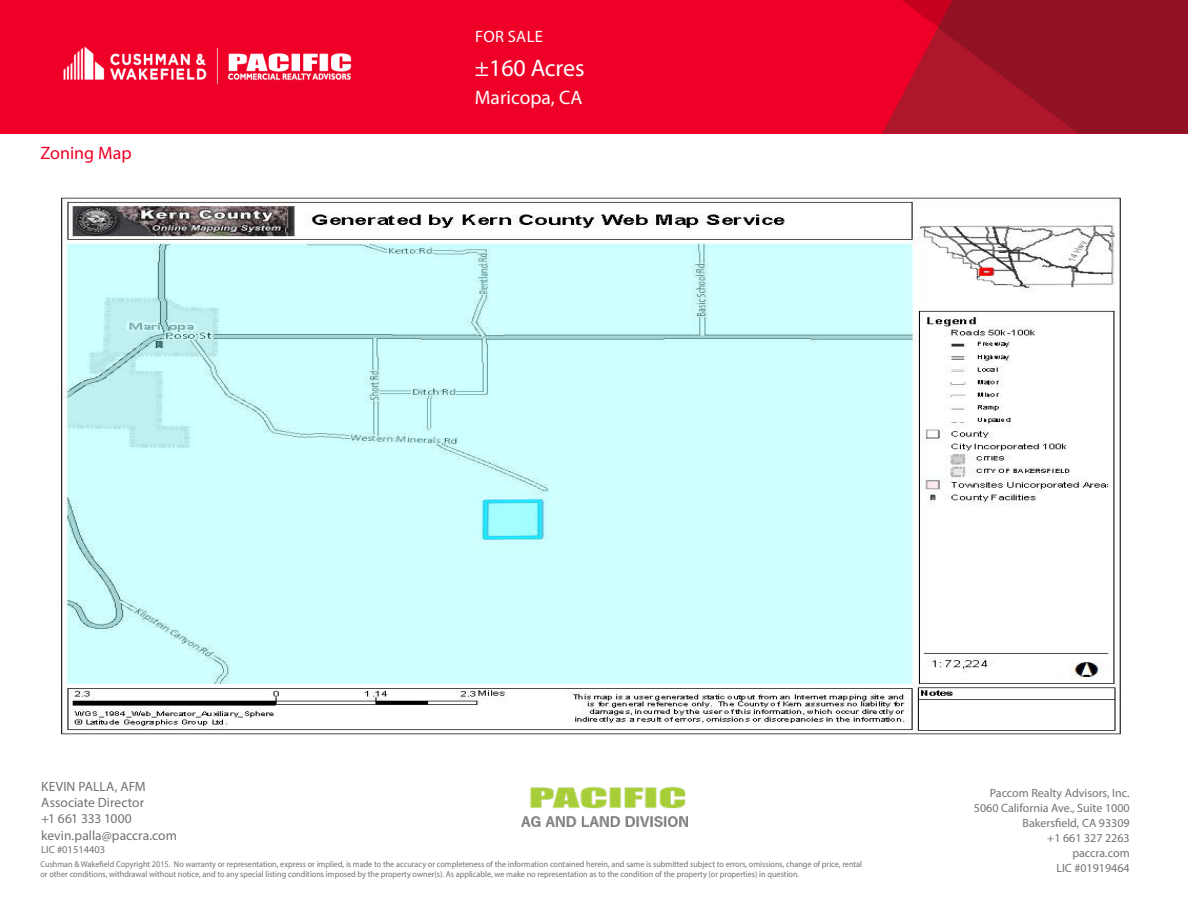
<style>
.page{position:relative;width:1188px;height:918px;background:#fff}
.page>*{position:absolute;margin:0;border:0;box-sizing:border-box;transform-origin:0 0}
.Property_Name___Addr{font:24px "Myriad Pro";letter-spacing:-.005em;color:#fff}
.Property_Name___Addr-2{font:19.5px "Myriad Pro";color:#fff}
.Section_Head_-_red{font:18px "Myriad Pro";color:#ef0027}
.Banner_Callout_Text{font:16.5px "Myriad Pro";letter-spacing:.02em;color:#fff}
.Broker_Contact{font:13.5px/16.2px "Myriad Pro";color:#717271}
.Broker_Name{font:13.5px "Myriad Pro";color:#717271}
.Company_Address_Text{font:12px/15px "Myriad Pro";color:#717271;text-align:right}
.Broker_Contact_Small{font:12px "Myriad Pro";color:#717271}
.URL{font:12px "Myriad Pro";color:#717271}
.Company_Address_Text-2{font:10.5px "Myriad Pro";color:#717271}
.disclaimer{font:8.7px/10.4px "Myriad Pro";color:#717271;scale:.95 1}
</style>
<div class="page">
<img style="left:521px;top:787px;width:167px;height:40px">
<div style="left:0;top:0;width:1188px;height:134px;background:#ef0027"></div>
<svg style="left:882px;top:0;width:306px;height:134px;background:#a21125"></svg>
<img style="left:63px;top:46px;width:289px;height:38px">
<img style="left:61px;top:197px;width:1060px;height:538px">
<p class="Section_Head_-_red" style="left:40px;top:142px;width:93px">Zoning Map</p>
<p class="Banner_Callout_Text" style="left:475px;top:26px;width:69px">FOR SALE</p>
<p class="Property_Name___Addr" style="left:475px;top:53px;width:111px">±160 Acres</p>
<p class="Property_Name___Addr-2" style="left:475px;top:85px;width:109px">Maricopa, CA</p>
<p class="Broker_Name" style="left:41px;top:778px;width:106px">KEVIN PALLA, AFM</p>
<p class="Broker_Contact" style="left:41px;top:794px;width:137px">Associate Director<br>+1 661 333 1000 kevin.palla@paccra.com</p>
<p class="Company_Address_Text-2" style="left:41px;top:843px;width:66px">LIC #01514403</p>
<p class="disclaimer" style="left:40px;top:859px;width:866px">Cushman &amp; Wakefield Copyright 2015. No warranty or representation, express or implied, is made to the accuracy or completeness of the information contained herein, and same is submitted subject to errors, omissions, change of price, rental or other conditions, withdrawal without notice, and to any special listing conditions imposed by the property owner(s). As applicable, we make no representation as to the condition of the property (or properties) in question.</p>
<p class="Company_Address_Text" style="left:990px;top:785px;width:141px">Paccom Realty Advisors, Inc.</p>
<p class="Company_Address_Text" style="left:974px;top:800px;width:157px">5060 California Ave., Suite 1000<br>Bakersfield, CA 93309</p>
<p class="Company_Address_Text" style="left:1047px;top:830px;width:84px">+1 661 327 2263</p>
<p class="URL" style="left:1072px;top:846px;width:59px">paccra.com</p>
<p class="Broker_Contact_Small" style="left:1056px;top:861px;width:75px">LIC #01919464</p>
</div>
